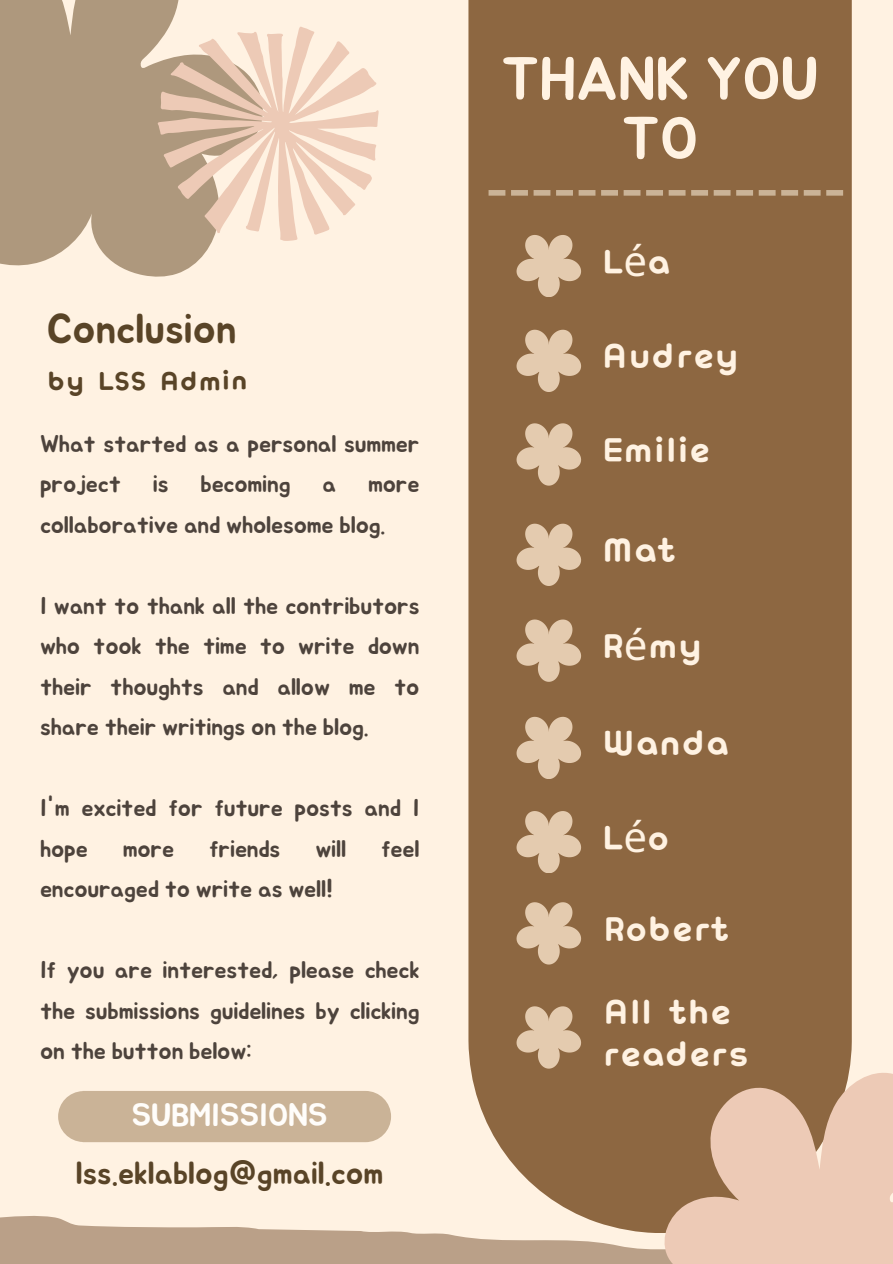
<style>
.page{position:relative;width:893px;height:1264px;background:#fff}
.page>*{position:absolute;margin:0;border:0;box-sizing:border-box;transform-origin:0 0}
.t1{font:60px "Jua";color:#fff2e2}
.t2{font:42px/41.7px "TDTD Bright Star OTF";color:#fff2e2}
.t3{font:41.7px "Jua";color:#594427}
.t4{font:32.1px "TDTD Bright Star OTF";letter-spacing:-.005em;color:#594427}
.t5{font:31.95px "Jua";color:#594427}
.t6{font:31.95px "Jua";color:#fffdfa}
.t7{font:24px/40.5px "Jua";letter-spacing:-.01em;color:#4d433c}
.s1{font-family:"Noto Sans"}
</style>
<div class="page">
<div style="left:0;top:0;width:892px;height:1263px;background:#fff2e2"></div>
<svg style="left:0;top:0;width:212px;height:277px;background:#b6a187"></svg>
<svg style="left:157px;top:27px;width:221px;height:214px"></svg>
<svg style="left:0;top:1216px;width:660px;height:47px"></svg>
<div style="left:468px;top:0;width:383px;height:1232px;background:#8d6741"></div>
<svg style="left:488px;top:190px;width:355px;height:6px;background:#b89d7e"></svg>
<svg style="left:660px;top:1068px;width:232px;height:195px;background:#d1ae95"></svg>
<svg style="left:513px;top:230px;width:71px;height:67px;background:#ba9b7a"></svg>
<svg style="left:513px;top:325px;width:71px;height:66px;background:#bb9c7b"></svg>
<svg style="left:513px;top:419px;width:71px;height:66px;background:#bb9c7b"></svg>
<svg style="left:513px;top:519px;width:71px;height:66px;background:#bb9c7b"></svg>
<svg style="left:513px;top:615px;width:71px;height:66px;background:#bb9c7b"></svg>
<svg style="left:513px;top:712px;width:71px;height:66px;background:#bb9c7b"></svg>
<svg style="left:513px;top:806px;width:71px;height:66px;background:#bb9c7b"></svg>
<svg style="left:513px;top:897px;width:71px;height:67px;background:#ba9b7a"></svg>
<svg style="left:513px;top:1001px;width:71px;height:67px;background:#ba9b7a"></svg>
<div style="left:58px;top:1090px;width:333px;height:52px;background:#cab397;border-radius:25px"></div>
<p class="t3" style="left:47px;top:310px;width:191px">Conclusion</p>
<p class="t4" style="left:47px;top:364px;width:203px">by LSS Admin</p>
<p class="t7" style="left:40px;top:424px;width:381px">What started as a personal summer project</p>
<p class="t7" style="left:153px;top:464px;width:17px">is</p>
<p class="t7" style="left:200px;top:464px;width:92px">becoming</p>
<p class="t7" style="left:322px;top:464px;width:15px">a</p>
<p class="t7" style="left:40px;top:464px;width:381px;text-indent:328px">more collaborative and wholesome blog.</p>
<p class="t7" style="left:40px;top:586px;width:381px;text-align:justify">I want to thank all the contributors who took the time to write down their thoughts and allow me to share their writings on the blog.</p>
<p class="t7" style="left:40px;top:788px;width:381px">I'm excited for future posts and I hope</p>
<p class="t7" style="left:123px;top:829px;width:53px">more</p>
<p class="t7" style="left:209px;top:829px;width:73px">friends</p>
<p class="t7" style="left:315px;top:829px;width:32px">will</p>
<p class="t7" style="left:381px;top:829px;width:40px">feel</p>
<p class="t7" style="left:40px;top:869px;width:294px">encouraged to write as well!</p>
<p class="t7" style="left:40px;top:950px;width:381px;text-align:justify">If you are interested, please check the submissions guidelines by clicking on the button below:</p>
<p class="t6" style="left:132px;top:1099px;width:197px">SUBMISSIONS</p>
<p class="t5" style="left:76px;top:1158px;width:309px">lss.eklablog@gmail.com</p>
<p class="t1" style="left:501px;top:52px;width:319px">THANK YOU</p>
<p class="t1" style="left:621px;top:111px;width:78px">TO</p>
<p class="t2" style="left:601px;top:242px;width:71px">L<span class="s1">é</span>a</p>
<p class="t2" style="left:601px;top:337px;width:139px">Audrey</p>
<p class="t2" style="left:601px;top:430px;width:111px">Emilie</p>
<p class="t2" style="left:601px;top:531px;width:76px">Mat</p>
<p class="t2" style="left:601px;top:626px;width:103px">R<span class="s1">é</span>my</p>
<p class="t2" style="left:601px;top:724px;width:129px">Wanda</p>
<p class="t2" style="left:601px;top:818px;width:69px">L<span class="s1">é</span>o</p>
<p class="t2" style="left:602px;top:909px;width:128px">Robert</p>
<p class="t2" style="left:602px;top:992px;width:148px">All the readers</p>
</div>
